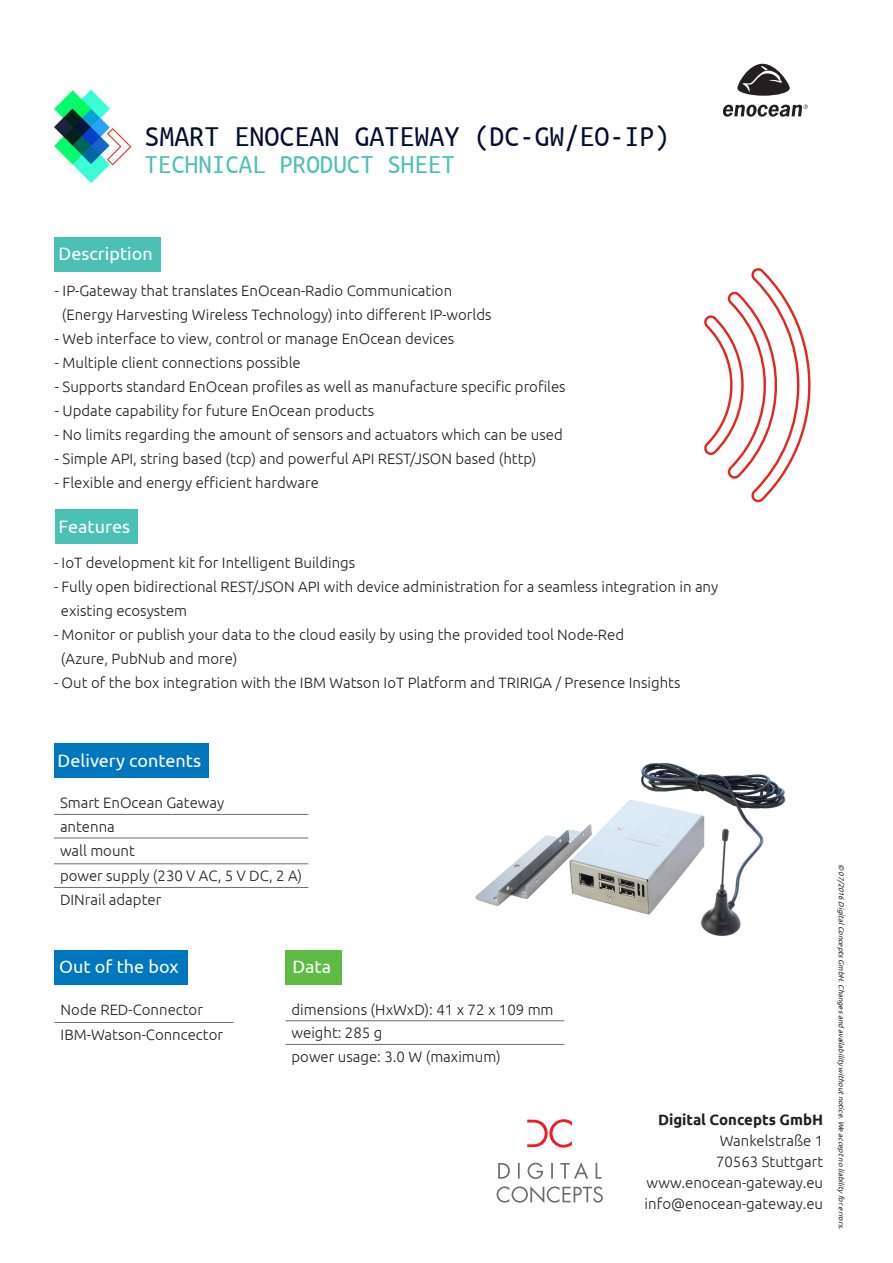
<style>
.page{position:relative;width:893px;height:1263px;background:#fff}
.page>*{position:absolute;margin:0;border:0;box-sizing:border-box;transform-origin:0 0}
.t1{font:30px "Ubuntu Mono";color:#010c31}
.t2{font:27px "Ubuntu Mono";color:#4bc0b5}
.t3{font:18px "Ubuntu";color:#fff}
.Absatzformat_1{font:300 15px/21px "Ubuntu";color:#231f20}
.Absatzformat_1-2{font:700 15px "Ubuntu";color:#231f20}
.t4{font:italic 7.5px "Ubuntu";color:#231f20}
</style>
<div class="page">
<img style="left:475px;top:762px;width:311px;height:174px">
<div style="left:54px;top:744px;width:154px;height:34px;background:#0076be"></div>
<div style="left:286px;top:950px;width:56px;height:34px;background:#60bb46"></div>
<svg style="left:497px;top:1186px;width:106px;height:17px"></svg>
<svg style="left:498px;top:1162px;width:104px;height:17px"></svg>
<svg style="left:527px;top:1119px;width:45px;height:28px"></svg>
<svg style="left:723px;top:105px;width:85px;height:12px"></svg>
<svg style="left:737px;top:64px;width:53px;height:32px"></svg>
<div style="left:54px;top:237px;width:107px;height:34px;background:#4bc0b5"></div>
<hr style="left:54px;top:814px;width:254px;height:1px;background:#6c6d70">
<hr style="left:54px;top:838px;width:254px;height:1px;background:#6c6d70">
<hr style="left:54px;top:863px;width:254px;height:1px;background:#6c6d70">
<hr style="left:54px;top:887px;width:254px;height:1px;background:#6c6d70">
<hr style="left:286px;top:1020px;width:278px;height:1px;background:#6c6d70">
<hr style="left:286px;top:1044px;width:278px;height:1px;background:#6c6d70">
<hr style="left:55px;top:1022px;width:178px;height:1px;background:#6c6d70">
<svg style="left:704px;top:268px;width:106px;height:234px"></svg>
<img style="left:54px;top:90px;width:78px;height:93px">
<div style="left:55px;top:510px;width:82px;height:34px;background:#4bc0b5"></div>
<div style="left:55px;top:950px;width:133px;height:34px;background:#0076be"></div>
<p class="t1" style="left:144px;top:121px;width:526px">SMART ENOCEAN GATEWAY (DC-GW/EO-IP)</p>
<p class="t2" style="left:144px;top:150px;width:312px">TECHNICAL PRODUCT SHEET</p>
<p class="t3" style="left:59px;top:243px;width:96px">Description</p>
<p class="Absatzformat_1" style="left:55px;top:280px;width:399px">- IP-Gateway that translates EnOcean-Radio Communication</p>
<p class="Absatzformat_1" style="left:62px;top:304px;width:431px">(Energy Harvesting Wireless Technology) into different IP-worlds</p>
<p class="Absatzformat_1" style="left:55px;top:328px;width:401px">- Web interface to view, control or manage EnOcean devices</p>
<p class="Absatzformat_1" style="left:55px;top:352px;width:247px">- Multiple client connections possible</p>
<p class="Absatzformat_1" style="left:55px;top:376px;width:512px">- Supports standard EnOcean profiles as well as manufacture specific profiles</p>
<p class="Absatzformat_1" style="left:55px;top:400px;width:321px">- Update capability for future EnOcean products</p>
<p class="Absatzformat_1" style="left:55px;top:424px;width:509px">- No limits regarding the amount of sensors and actuators which can be used</p>
<p class="Absatzformat_1" style="left:55px;top:448px;width:483px">- Simple API, string based (tcp) and powerful API REST/JSON based (http)</p>
<p class="Absatzformat_1" style="left:55px;top:472px;width:265px">- Flexible and energy efficient hardware</p>
<p class="t3" style="left:59px;top:515px;width:73px">Features</p>
<p class="Absatzformat_1" style="left:54px;top:552px;width:303px">- IoT development kit for Intelligent Buildings</p>
<p class="Absatzformat_1" style="left:54px;top:576px;width:666px">- Fully open bidirectional REST/JSON API with device administration for a seamless integration in any</p>
<p class="Absatzformat_1" style="left:61px;top:600px;width:128px">existing ecosystem</p>
<p class="Absatzformat_1" style="left:54px;top:624px;width:572px">- Monitor or publish your data to the cloud easily by using the provided tool Node-Red</p>
<p class="Absatzformat_1" style="left:61px;top:648px;width:178px">(Azure, PubNub and more)</p>
<p class="Absatzformat_1" style="left:54px;top:672px;width:628px">- Out of the box integration with the IBM Watson IoT Platform and TRIRIGA / Presence Insights</p>
<p class="t3" style="left:58px;top:749px;width:145px">Delivery contents</p>
<p class="Absatzformat_1" style="left:60px;top:792px;width:166px">Smart EnOcean Gateway</p>
<p class="Absatzformat_1" style="left:60px;top:816px;width:56px">antenna</p>
<p class="Absatzformat_1" style="left:60px;top:839px;width:76px">wall mount</p>
<p class="Absatzformat_1" style="left:60px;top:865px;width:244px">power supply (230 V AC, 5 V DC, 2 A)</p>
<p class="Absatzformat_1" style="left:60px;top:889px;width:103px">DINrail adapter</p>
<p class="t3" style="left:59px;top:956px;width:121px">Out of the box</p>
<p class="Absatzformat_1" style="left:61px;top:998px;width:144px">Node RED-Connector</p>
<p class="Absatzformat_1" style="left:61px;top:1024px;width:164px">IBM-Watson-Conncector</p>
<p class="t3" style="left:292px;top:956px;width:40px">Data</p>
<p class="Absatzformat_1" style="left:292px;top:998px;width:264px">dimensions (HxWxD): 41 x 72 x 109 mm</p>
<p class="Absatzformat_1" style="left:292px;top:1022px;width:92px">weight: 285 g</p>
<p class="Absatzformat_1" style="left:292px;top:1046px;width:211px">power usage: 3.0 W (maximum)</p>
<p class="Absatzformat_1-2" style="left:658px;top:1110px;width:167px">Digital Concepts GmbH</p>
<p class="Absatzformat_1" style="left:720px;top:1130px;width:105px">Wankelstraße 1</p>
<p class="Absatzformat_1" style="left:716px;top:1151px;width:109px">70563 Stuttgart</p>
<p class="Absatzformat_1" style="left:645px;top:1172px;width:180px">www.enocean-gateway.eu info@enocean-gateway.eu</p>
<p class="t4" style="left:846px;top:863px;width:369px;rotate:90deg">© 07/2016Dig italConcep tsGmbH.Chang esandavailability withoutnotice.Weaccep tnoliability forerrors.</p>
</div>
